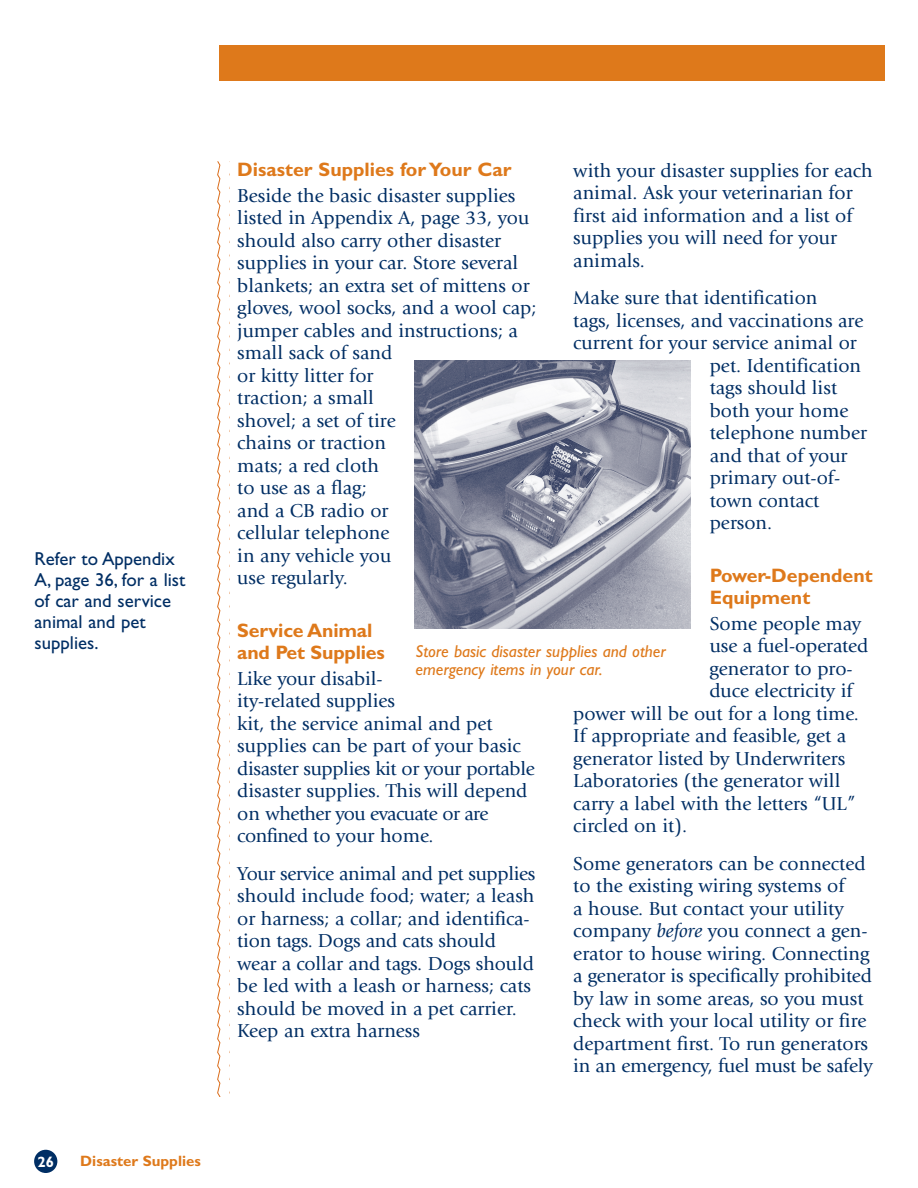
<style>
.page{position:relative;width:918px;height:1188px;background:#fff}
.page>*{position:absolute;margin:0;border:0;box-sizing:border-box;transform-origin:0 0}
.t1{font:19.5px/22.5px "Giovanni";color:#002e64}
.t2{font:700 19.5px/22.5px "Gill Sans";color:#de791b}
.t3{font:18.75px/21px "Gill Sans";color:#002e64}
.t4{font:italic 17.25px/18.8px "Gill Sans";color:#de791b}
.t5{font:700 15px "Gill Sans";color:#de791b}
.t6{font:700 15px "Gill Sans";color:#fff}
.s1{font-style:italic}
</style>
<div class="page">
<div style="left:220px;top:45px;width:665px;height:36px;background:#de791b"></div>
<svg style="left:217px;top:161px;width:3px;height:936px"></svg>
<div style="left:34px;top:1150px;width:23px;height:23px;background:#002e64;border-radius:50%"></div>
<img style="left:414px;top:360px;width:276px;height:268px">
<p class="t3" style="left:35px;top:550px;width:152px">Refer to Appendix<br>A, page 36, for a list of car and service animal and pet supplies.</p>
<p class="t6" style="left:37px;top:1156px;width:18px">26</p>
<p class="t5" style="left:80px;top:1155px;width:122px">Disaster Supplies</p>
<p class="t1" style="left:573px;top:161px;width:301px">with your disaster supplies for each animal. Ask your veterinarian for first aid information and a list of supplies you will need for your animals.</p>
<p class="t1" style="left:573px;top:288px;width:246px">Make sure that identification</p>
<p class="t1" style="left:573px;top:311px;width:292px">tags, licenses, and vaccinations are</p>
<p class="t1" style="left:573px;top:333px;width:285px">current for your service animal or</p>
<p class="t1" style="left:710px;top:356px;width:153px">pet. Identification</p>
<p class="t1" style="left:710px;top:378px;width:129px">tags should list</p>
<p class="t1" style="left:710px;top:401px;width:140px">both your home</p>
<p class="t1" style="left:710px;top:423px;width:159px">telephone number</p>
<p class="t1" style="left:710px;top:446px;width:139px">and that of your</p>
<p class="t1" style="left:710px;top:468px;width:132px">primary out-of-</p>
<p class="t1" style="left:710px;top:491px;width:111px">town contact</p>
<p class="t1" style="left:710px;top:513px;width:64px">person.</p>
<p class="t2" style="left:710px;top:566px;width:164px">Power-Dependent<br>Equipment</p>
<p class="t1" style="left:710px;top:614px;width:153px">Some people may</p>
<p class="t1" style="left:710px;top:636px;width:160px">use a fuel-operated</p>
<p class="t1" style="left:709px;top:659px;width:145px">generator to pro-</p>
<p class="t1" style="left:709px;top:681px;width:145px">duce electricity if</p>
<p class="t1" style="left:573px;top:704px;width:287px">power will be out for a long time.</p>
<p class="t1" style="left:573px;top:726px;width:274px">If appropriate and feasible, get a</p>
<p class="t1" style="left:573px;top:749px;width:273px">generator listed by Underwriters</p>
<p class="t1" style="left:573px;top:771px;width:269px">Laboratories (the generator will</p>
<p class="t1" style="left:573px;top:794px;width:284px">carry a label with the letters “UL”</p>
<p class="t1" style="left:573px;top:816px;width:115px">circled on it).</p>
<p class="t1" style="left:573px;top:854px;width:301px">Some generators can be connected to the existing wiring systems of<br>a house. But contact your utility company <span class="s1">before</span> you connect a gen&shy;erator to house wiring. Connecting a generator is specifically prohibited by law in some areas, so you must check with your local utility or fire department first. To run generators in an emergency, fuel must be safely</p>
<p class="t2" style="left:237px;top:160px;width:276px">Disaster Supplies for Your Car</p>
<p class="t1" style="left:237px;top:185px;width:301px">Beside the basic disaster supplies listed in Appendix A, page 33, you should also carry other disaster supplies in your car. Store several blankets; an extra set of mittens or gloves, wool socks, and a wool cap; jumper cables and instructions; a small sack of sand<br>or kitty litter for<br>traction; a small<br>shovel; a set of tire<br>chains or traction<br>mats; a red cloth<br>to use as a flag;<br>and a CB radio or<br>cellular telephone<br>in any vehicle you<br>use regularly.</p>
<p class="t2" style="left:237px;top:620px;width:149px">Service Animal and Pet Supplies</p>
<p class="t1" style="left:237px;top:668px;width:299px">Like your disabil-<br>ity-related supplies<br>kit, the service animal and pet supplies can be part of your basic disaster supplies kit or your portable disaster supplies. This will depend on whether you evacuate or are confined to your home.</p>
<p class="t1" style="left:237px;top:863px;width:300px">Your service animal and pet supplies should include food; water; a leash or harness; a collar; and identifica&shy;tion tags. Dogs and cats should wear a collar and tags. Dogs should be led with a leash or harness; cats should be moved in a pet carrier.<br>Keep an extra harness</p>
<p class="t4" style="left:416px;top:643px;width:252px">Store basic disaster supplies and other emergency items in your car.</p>
</div>
